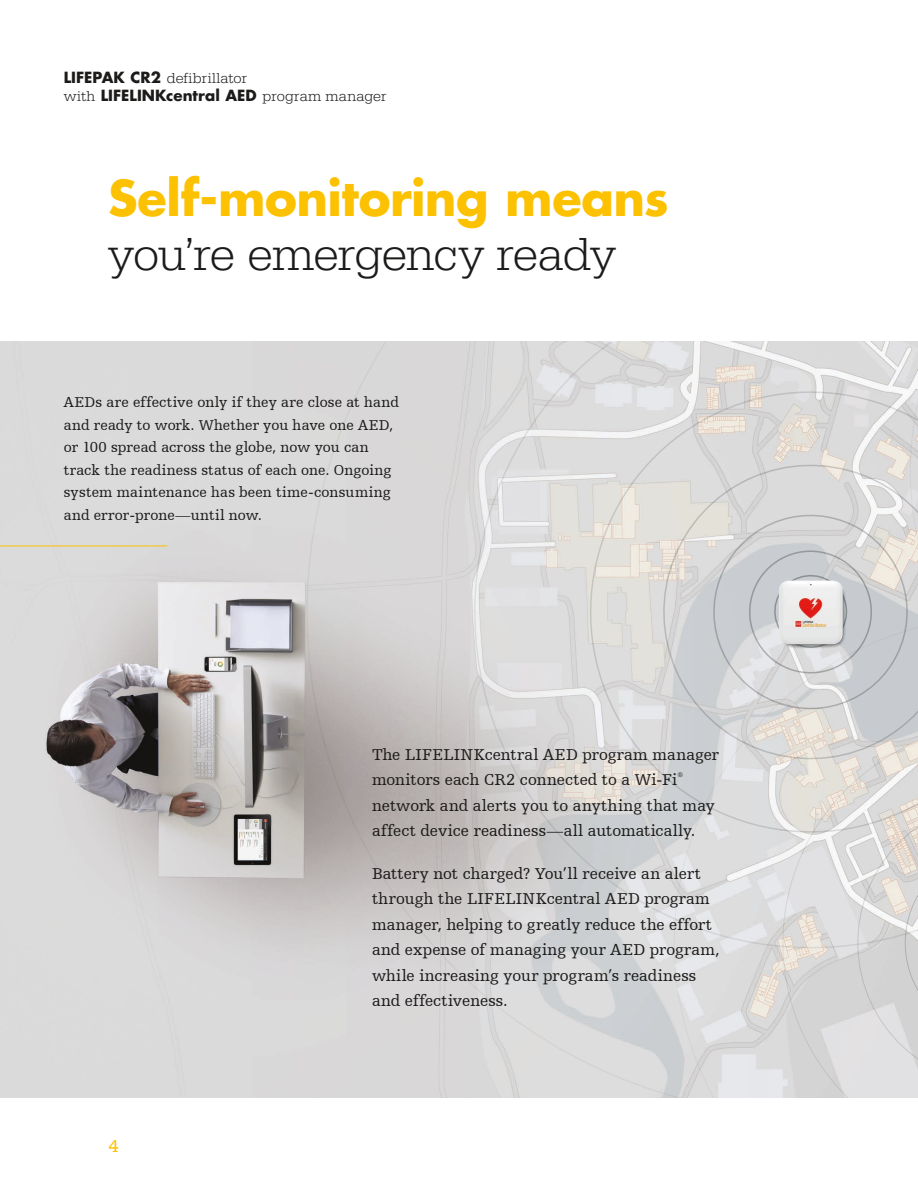
<style>
.page{position:relative;width:918px;height:1188px;background:#fff}
.page>*{position:absolute;margin:0;border:0;box-sizing:border-box;transform-origin:0 0}
.t1{font:700 48px "Futura For Stryker";letter-spacing:-.01em;color:#fcc100}
.t2{font:300 48px "URW Egyptienne TOT";letter-spacing:-.02em;color:#1c1b1a}
.t3{font:18px "Humanist Slabserif 712 BT";color:#fcc100}
.t4{font:16.5px/25.5px "Humanist Slabserif 712 BT";letter-spacing:.005em;color:#1c1b1a}
.t5{font:15px/22.5px "Humanist Slabserif 712 BT";letter-spacing:.005em;color:#1c1b1a}
.t6{font:300 15px/18px "URW Egyptienne TOT";letter-spacing:.01em;color:#1c1b1a}
.t7{font:7.05px "Humanist Slabserif 712 BT";color:#1c1b1a}
.s1{font-family:"Futura For Stryker";font-weight:700}
</style>
<div class="page">
<img style="left:0;top:342px;width:277px;height:756px">
<svg style="left:277px;top:342px;width:351px;height:756px;background:#cecbcb"></svg>
<svg style="left:427px;top:342px;width:314px;height:653px;background:#d5d4d5"></svg>
<svg style="left:559px;top:361px;width:182px;height:502px;background:#dddcda"></svg>
<svg style="left:643px;top:445px;width:98px;height:126px;background:#dedcda"></svg>
<svg style="left:700px;top:502px;width:41px;height:69px;background:#dcdbd8"></svg>
<svg style="left:628px;top:571px;width:113px;height:527px;background:#d7d8d9"></svg>
<svg style="left:741px;top:342px;width:177px;height:756px;background:#dad9d9"></svg>
<img style="left:762px;top:568px;width:92px;height:93px">
<hr style="left:0;top:546px;width:167px;height:1px;background:#fcc100">
<p class="t6" style="left:64px;top:69px;width:324px"><span class="s1">LIFEPAK CR2</span> defibrillator<br>with <span class="s1">LIFELINKcentral AED</span> program manager</p>
<h1 class="t1" style="left:108px;top:166px;width:562px">Self-monitoring means</h1>
<h1 class="t2" style="left:108px;top:226px;width:510px">you’re emergency ready</h1>
<p class="t5" style="left:64px;top:391px;width:337px">AEDs are effective only if they are close at hand and ready to work. Whether you have one AED, or 100 spread across the globe, now you can track the readiness status of each one. Ongoing system maintenance has been time-consuming and error-prone—until now.</p>
<p class="t3" style="left:109px;top:1135px;width:12px">4</p>
<p class="t4" style="left:372px;top:741px;width:349px">The LIFELINKcentral AED program manager monitors each CR2 connected to a Wi-Fi</p>
<p class="t7" style="left:678px;top:770px;width:7px">®</p>
<p class="t4" style="left:372px;top:792px;width:344px">network and alerts you to anything that may affect device readiness—all automatically.</p>
<p class="t4" style="left:372px;top:860px;width:349px">Battery not charged? You’ll receive an alert through the LIFELINKcentral AED program manager, helping to greatly reduce the effort and expense of managing your AED program, while increasing your program’s readiness and effectiveness.</p>
</div>
